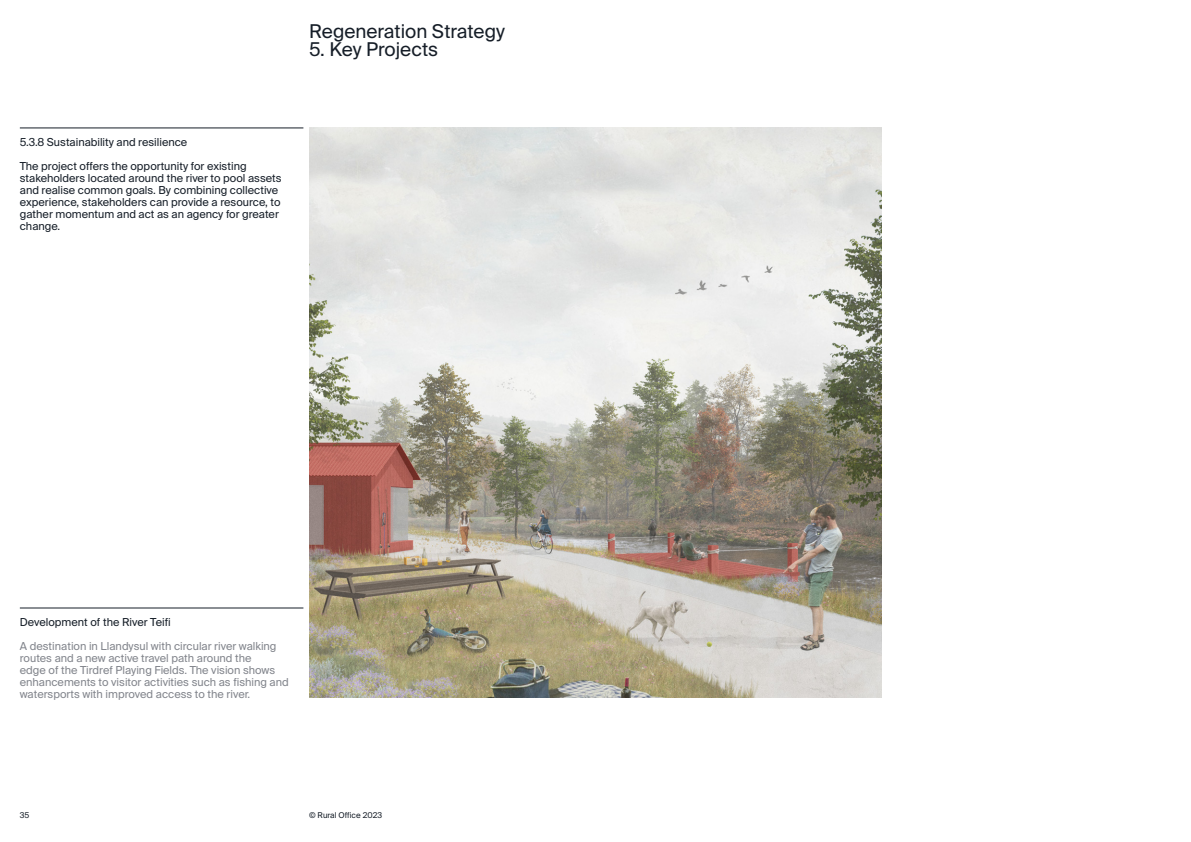
<style>
.page{position:relative;width:1191px;height:842px;background:#fff}
.page>*{position:absolute;margin:0;border:0;box-sizing:border-box;transform-origin:0 0}
.t1{font:19px "Suisse Intl";color:#161e28}
.RO_Suisse_Int_l_Body{font:11px/12px "Suisse Intl";color:#161e28}
.RO_Suisse_Int_l_Body-2{font:11px/12px "Suisse Intl";color:#82858c}
.t2{font:8px "Suisse Intl";color:#161e28}
.s1{color:#161e28}
</style>
<div class="page">
<img style="left:309px;top:128px;width:573px;height:570px">
<hr style="left:20px;top:608px;width:283px;height:1px;background:#161e28">
<hr style="left:20px;top:128px;width:283px;height:1px;background:#161e28">
<h1 class="t1" style="left:309px;top:20px;width:197px">Regeneration Strategy</h1>
<h1 class="t1" style="left:309px;top:38px;width:131px">5. Key Projects</h1>
<p class="RO_Suisse_Int_l_Body" style="left:20px;top:136px;width:169px">5.3.8 Sustainability and resilience</p>
<p class="RO_Suisse_Int_l_Body" style="left:20px;top:160px;width:263px">The project offers the opportunity for existing stakeholders located around the river to pool assets and realise common goals. By combining collective experience, stakeholders can provide a resource, to gather momentum and act as an agency for greater change.</p>
<p class="RO_Suisse_Int_l_Body-2" style="left:20px;top:610px;width:258px;line-height:24px"><span class="s1">Development of the River Teifi<br></span>A destination in Llandysul with circular river walking</p>
<p class="RO_Suisse_Int_l_Body-2" style="left:20px;top:652px;width:270px">routes and a new active travel path around the<br>edge of the Tirdref Playing Fields. The vision shows enhancements to visitor activities such as fishing and watersports with improved access to the river.</p>
<p class="t2" style="left:20px;top:810px;width:11px">35</p>
<p class="t2" style="left:309px;top:810px;width:75px">© Rural Office 2023</p>
</div>
